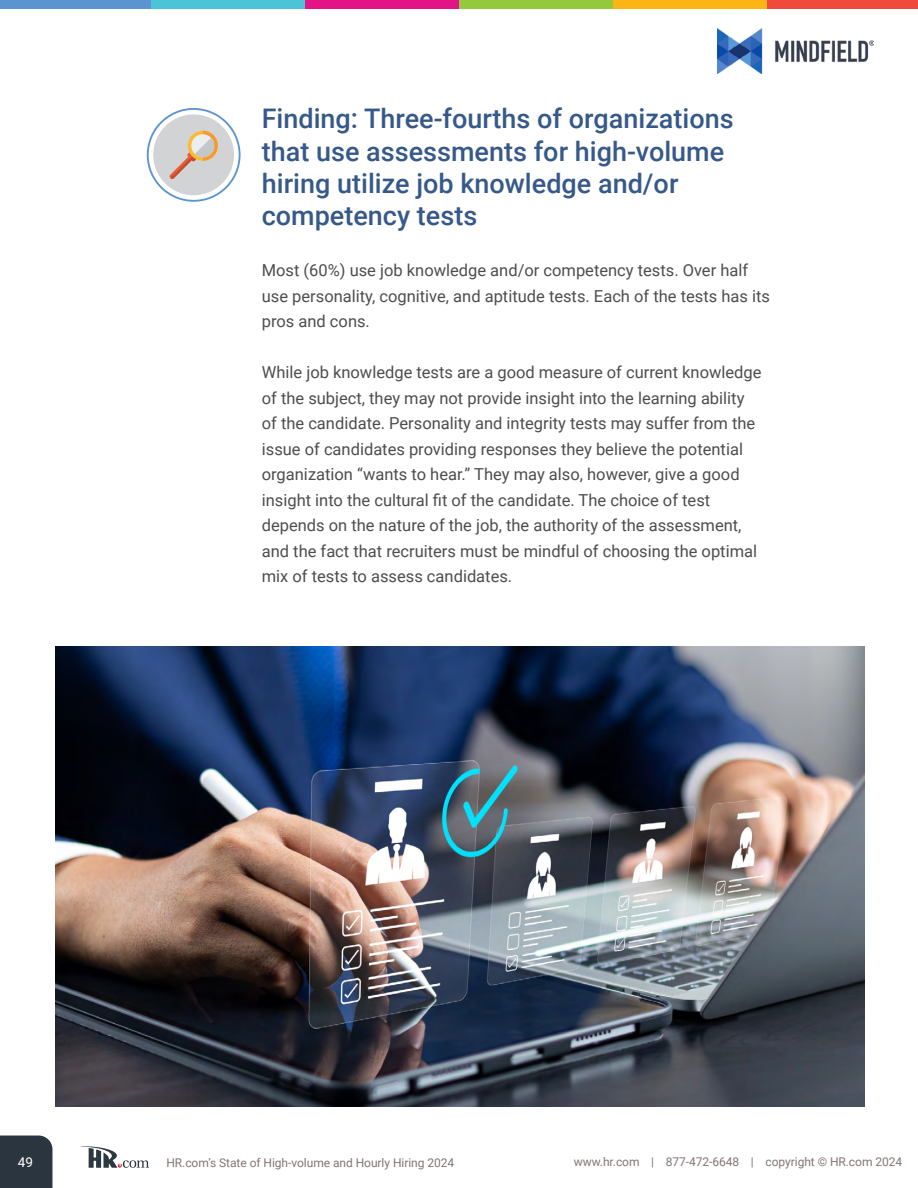
<style>
.page{position:relative;width:918px;height:1188px;background:#fff}
.page>*{position:absolute;margin:0;border:0;box-sizing:border-box;transform-origin:0 0}
.t1{font:500 27px/32.4px "Roboto";color:#36598a}
.t2{font:16.5px/25.5px "Roboto";color:#4d4d4f}
.t3{font:13.5px "Roboto";color:#fff}
.t4{font:12px "Roboto";letter-spacing:-.005em;color:#827573}
</style>
<div class="page">
<div style="left:0;top:1136px;width:52px;height:52px;background:#2b353f"></div>
<svg style="left:81px;top:1146px;width:68px;height:22px"></svg>
<div style="left:147px;top:108px;width:94px;height:94px;border:2px solid #5c94ce;border-radius:50%"></div>
<svg style="left:153px;top:114px;width:81px;height:81px"></svg>
<img style="left:56px;top:647px;width:808px;height:460px">
<div style="left:0;top:0;width:151px;height:9px;background:#5c94cf"></div>
<div style="left:151px;top:0;width:154px;height:9px;background:#4ac4d6"></div>
<div style="left:305px;top:0;width:154px;height:9px;background:#e31485"></div>
<div style="left:459px;top:0;width:154px;height:9px;background:#94c93d"></div>
<div style="left:613px;top:0;width:154px;height:9px;background:#fcb514"></div>
<div style="left:767px;top:0;width:151px;height:9px;background:#f04a3d"></div>
<img style="left:717px;top:29px;width:157px;height:44px">
<h1 class="t1" style="left:262px;top:101px;width:473px">Finding: Three-fourths of organizations that use assessments for high-volume hiring utilize job knowledge and/or competency tests</h1>
<p class="t2" style="left:262px;top:257px;width:510px">Most (60%) use job knowledge and/or competency tests. Over half use personality, cognitive, and aptitude tests. Each of the tests has its pros and cons.</p>
<p class="t2" style="left:262px;top:359px;width:501px">While job knowledge tests are a good measure of current knowledge of the subject, they may not provide insight into the learning ability of the candidate. Personality and integrity tests may suffer from the issue of candidates providing responses they believe the potential organization “wants to hear.” They may also, however, give a good insight into the cultural fit of the candidate. The choice of test depends on the nature of the job, the authority of the assessment, and the fact that recruiters must be mindful of choosing the optimal mix of tests to assess candidates.</p>
<p class="t3" style="left:18px;top:1153px;width:17px">49</p>
<p class="t4" style="left:166px;top:1155px;width:289px">HR.com’s State of High-volume and Hourly Hiring 2024</p>
<p class="t4" style="left:574px;top:1153px;width:330px">www.hr.com | 877-472-6648 | copyright © HR.com 2024</p>
</div>
